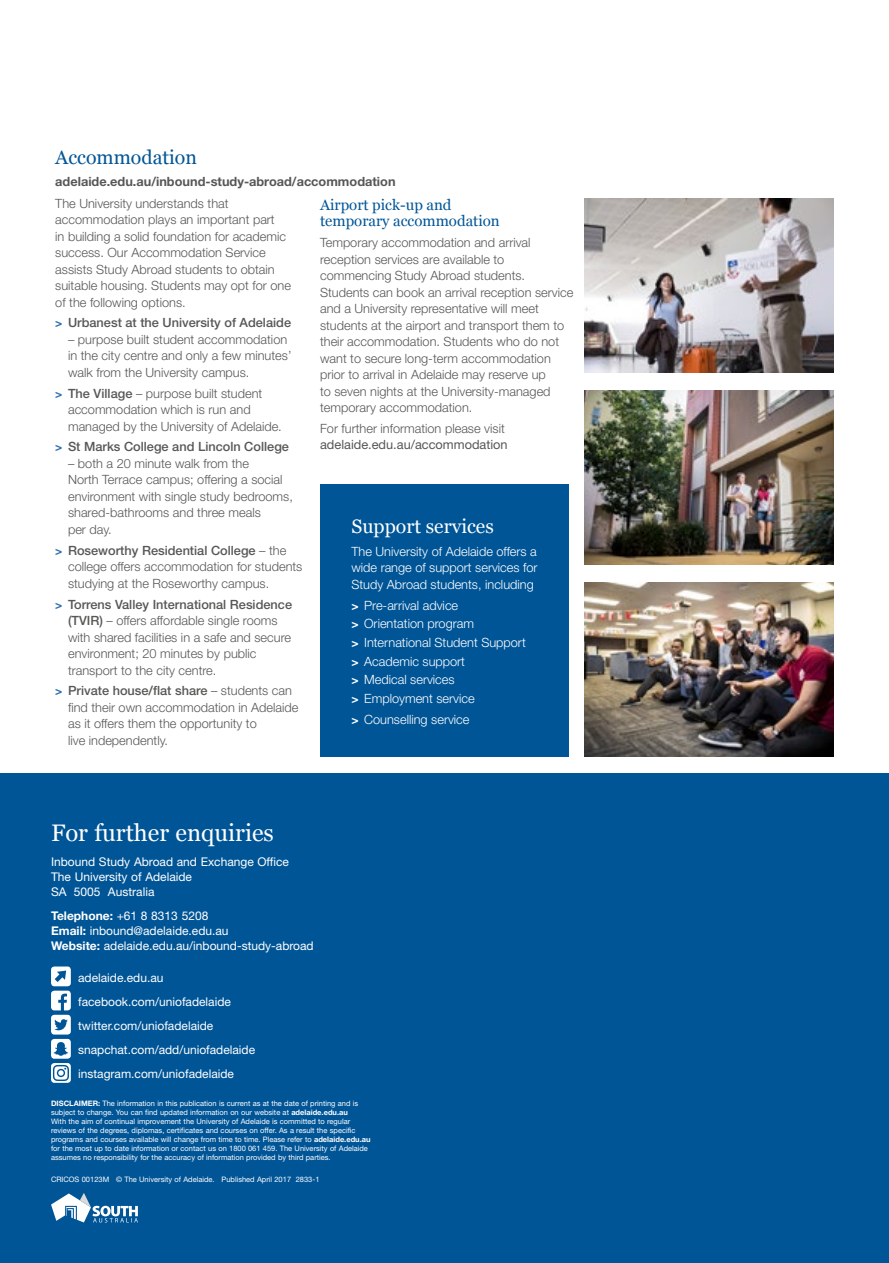
<style>
.page{position:relative;width:889px;height:1263px;background:#fff}
.page>*{position:absolute;margin:0;border:0;box-sizing:border-box;transform-origin:0 0}
.t1{font:23.85px "Georgia";color:#fff}
.t2{font:19.5px "Georgia";color:#fff}
.t3{font:19.5px "Georgia";color:#005597}
.t4{font:15px/16.5px "Georgia";color:#005597}
.t5{font:300 12.75px/16.5px "Helvetica Neue LT Std";color:#575756}
.t6{font:300 12.75px/18.6px "Helvetica Neue LT Std";color:#fff;text-align:justify}
.t7{font:500 12.75px "Helvetica Neue LT Std";color:#575756}
.t8{font:700 12.75px "Helvetica Neue LT Std";color:#575756}
.t9{font:12.75px "Helvetica Neue LT Std";color:#575756}
.t10{font:12px/15px "Helvetica Neue LT Std";color:#fff}
.t11{font:7.5px/9px "Helvetica Neue LT Std";color:#fff}
.s1{font-weight:700;font-size:12px;color:#2d6eab}
.s2{font-weight:500}
.s3{font-weight:700;font-size:12px}
.s4{font-weight:700}
</style>
<div class="page">
<div style="left:320px;top:485px;width:249px;height:272px;background:#005597"></div>
<div style="left:0;top:774px;width:889px;height:489px;background:#005597"></div>
<img style="left:585px;top:583px;width:248px;height:174px">
<img style="left:585px;top:391px;width:248px;height:174px">
<img style="left:585px;top:199px;width:248px;height:174px">
<svg style="left:51px;top:966px;width:20px;height:117px"></svg>
<svg style="left:51px;top:1193px;width:87px;height:29px"></svg>
<h2 class="t3" style="left:55px;top:143px;width:143px">Accommodation</h2>
<p class="t8" style="left:55px;top:174px;width:342px">adelaide.edu.au/inbound-study-abroad/accommodation</p>
<p class="t5" style="left:55px;top:195px;width:237px">The University understands that accommodation plays an important part<br>in building a solid foundation for academic success. Our Accommodation Service assists Study Abroad students to obtain suitable housing. Students may opt for one of the following options.</p>
<p class="t7" style="left:55px;top:315px;width:237px"><span class="s1">&gt;</span> Urbanest at the University of Adelaide</p>
<p class="t5" style="left:68px;top:331px;width:225px">– purpose built student accommodation in the city centre and only a few minutes’ walk from the University campus.</p>
<p class="t5" style="left:68px;top:385px;width:215px;text-indent:-13px"><span class="s1">&gt;</span> <span class="s2">The Village</span> – purpose built student accommodation which is run and managed by the University of Adelaide.</p>
<p class="t7" style="left:55px;top:439px;width:235px"><span class="s1">&gt;</span> St Marks College and Lincoln College</p>
<p class="t5" style="left:68px;top:455px;width:226px">– both a 20 minute walk from the<br>North Terrace campus; offering a social environment with single study bedrooms, shared-bathrooms and three meals<br>per day.</p>
<p class="t5" style="left:68px;top:542px;width:236px;text-indent:-13px"><span class="s1">&gt;</span> <span class="s2">Roseworthy Residential College</span> – the college offers accommodation for students studying at the Roseworthy campus.</p>
<p class="t5" style="left:68px;top:595px;width:225px;text-indent:-13px"><span class="s1">&gt;</span> <span class="s2">Torrens Valley International Residence (TVIR)</span> – offers affordable single rooms with shared facilities in a safe and secure environment; 20 minutes by public transport to the city centre.</p>
<p class="t5" style="left:68px;top:682px;width:232px;text-indent:-13px"><span class="s1">&gt;</span> <span class="s2">Private house/flat share</span> – students can find their own accommodation in Adelaide as it offers them the opportunity to<br>live independently.</p>
<p class="t4" style="left:320px;top:196px;width:181px">Airport pick-up and temporary accommodation</p>
<p class="t5" style="left:320px;top:234px;width:255px">Temporary accommodation and arrival reception services are available to commencing Study Abroad students.<br>Students can book an arrival reception service and a University representative will meet students at the airport and transport them to their accommodation. Students who do not want to secure long-term accommodation prior to arrival in Adelaide may reserve up<br>to seven nights at the University-managed temporary accommodation.</p>
<p class="t5" style="left:320px;top:420px;width:186px">For further information please visit</p>
<p class="t9" style="left:320px;top:437px;width:189px">adelaide.edu.au/accommodation</p>
<h2 class="t2" style="left:351px;top:512px;width:144px">Support services</h2>
<p class="t6" style="left:351px;top:543px;width:188px;line-height:16.5px">The University of Adelaide offers a wide range of support services for Study Abroad students, including</p>
<p class="t6" style="left:351px;top:595px;width:176px;text-align:left"><span class="s3">&gt;</span> Pre-arrival advice<br><span class="s3">&gt;</span> Orientation program<br><span class="s3">&gt;</span> International Student Support <span class="s3">&gt;</span> Academic support<br><span class="s3">&gt;</span> Medical services<br><span class="s3">&gt;</span> Employment service</p>
<p class="t6" style="left:351px;top:709px;width:120px"><span class="s3">&gt;</span> Counselling service</p>
<h1 class="t1" style="left:51px;top:815px;width:224px">For further enquiries</h1>
<p class="t10" style="left:51px;top:854px;width:239px">Inbound Study Abroad and Exchange Office<br>The University of Adelaide<br>SA 5005 Australia</p>
<p class="t10" style="left:51px;top:908px;width:264px"><span class="s4">Telephone:</span> +61 8 8313 5208<br><span class="s4">Email:</span> inbound@adelaide.edu.au<br><span class="s4">Website:</span> adelaide.edu.au/inbound-study-abroad</p>
<p class="t10" style="left:78px;top:965px;width:178px;line-height:24.2px">adelaide.edu.au facebook.com/uniofadelaide twitter.com/uniofadelaide snapchat.com/add/uniofadelaide instagram.com/uniofadelaide</p>
<p class="t11" style="left:51px;top:1099px;width:321px"><span class="s4">DISCLAIMER:</span> The information in this publication is current as at the date of printing and is subject to change. You can find updated information on our website at <span class="s4">adelaide.edu.au<br></span>With the aim of continual improvement the University of Adelaide is committed to regular reviews of the degrees, diplomas, certificates and courses on offer. As a result the specific programs and courses available will change from time to time. Please refer to <span class="s4">adelaide.edu.au </span>for the most up to date information or contact us on 1800 061 459. The University of Adelaide assumes no responsibility for the accuracy of information provided by third parties.</p>
<p class="t11" style="left:51px;top:1175px;width:270px">CRICOS 00123M © The University of Adelaide. Published April 2017 2833-1</p>
</div>
